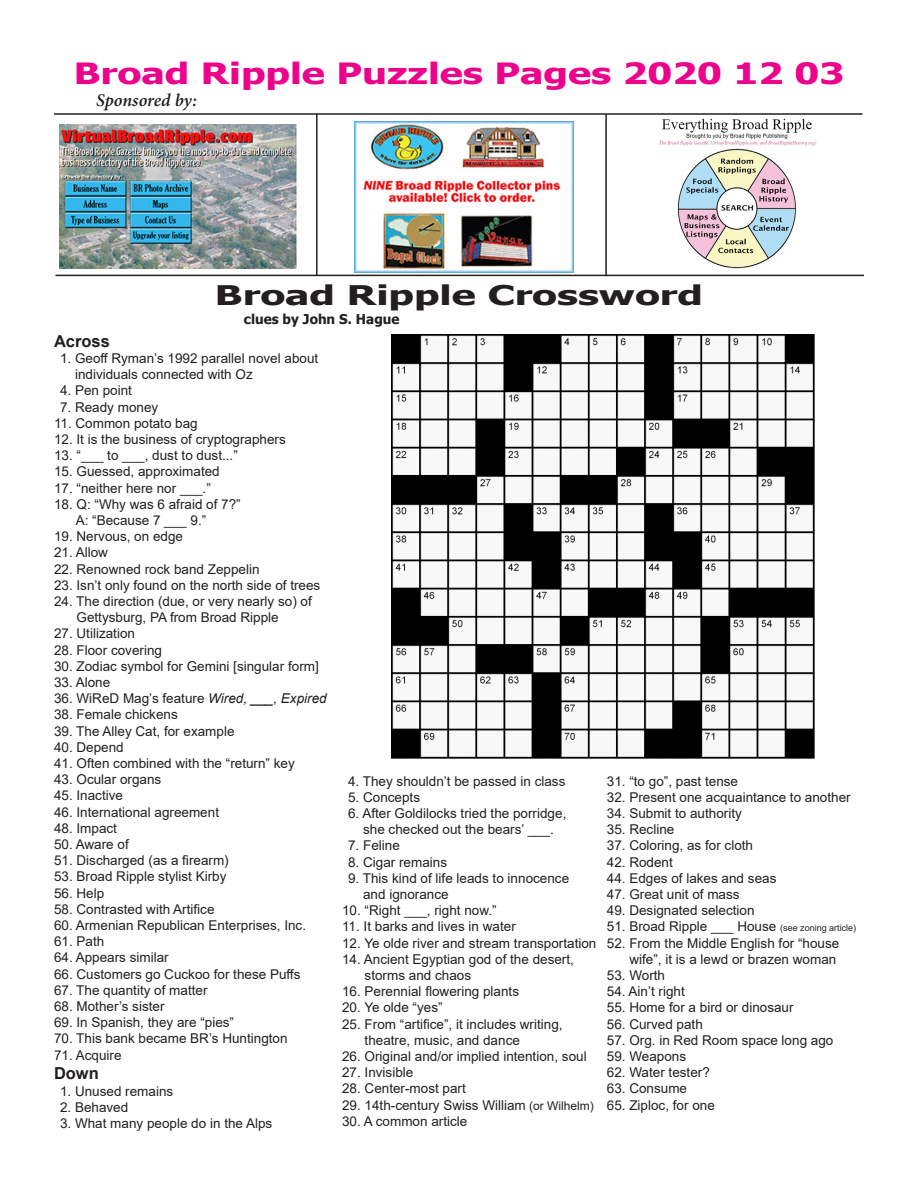
<style>
.page{position:relative;width:918px;height:1188px;background:#fff}
.page>*{position:absolute;margin:0;border:0;box-sizing:border-box;transform-origin:0 0}
.t1{font:700 29.25px "Tahoma";color:#ed028c;scale:1.33 1}
.t2{font:700 27px "Tahoma";color:#231f20;scale:1.5 1}
.t3{font:italic 600 18px "Minion Pro";letter-spacing:-.005em;color:#231f20}
.Crossword_-_ACROSS_D{font:700 16.5px "Arial";color:#231f20}
.RR_Crossword_two_dig{font:13.5px "Arial";color:#231f20}
.RR_Crossword_one_dig{font:13.5px "Arial";color:#231f20}
.body_text{font:700 13.5px "Tahoma";color:#231f20}
.s1{font-style:italic}
.s2{font-size:12px}
.s3{font-size:9px}
</style>
<div class="page">
<img style="left:354px;top:121px;width:219px;height:151px">
<hr style="left:56px;top:275px;width:808px;height:1px;background:#231f20">
<hr style="left:316px;top:114px;width:2px;height:162px;background:#231f20">
<hr style="left:605px;top:114px;width:2px;height:162px;background:#231f20">
<hr style="left:54px;top:113px;width:808px;height:2px;background:#231f20">
<img style="left:59px;top:125px;width:238px;height:143px">
<img style="left:659px;top:118px;width:158px;height:151px">
<img style="left:392px;top:335px;width:423px;height:423px">
<p class="t1" style="left:74px;top:53px;width:581px">Broad Ripple Puzzles Pages 2020 12 03</p>
<p class="t3" style="left:96px;top:88px;width:102px">Sponsored by:</p>
<p class="t2" style="left:215px;top:276px;width:327px">Broad Ripple Crossword</p>
<p class="body_text" style="left:244px;top:310px;width:157px">clues by John S. Hague</p>
<p class="Crossword_-_ACROSS_D" style="left:54px;top:329px;width:57px">Across</p>
<p class="RR_Crossword_one_dig" style="left:60px;top:349px;width:260px">1. Geoff Ryman’s 1992 parallel novel about</p>
<p class="RR_Crossword_one_dig" style="left:75px;top:365px;width:179px">individuals connected with Oz</p>
<p class="RR_Crossword_one_dig" style="left:60px;top:381px;width:74px">4. Pen point</p>
<p class="RR_Crossword_one_dig" style="left:60px;top:398px;width:100px">7. Ready money</p>
<p class="RR_Crossword_two_dig" style="left:54px;top:414px;width:145px">11. Common potato bag</p>
<p class="RR_Crossword_two_dig" style="left:54px;top:430px;width:233px">12. It is the business of cryptographers</p>
<p class="RR_Crossword_two_dig" style="left:54px;top:446px;width:185px">13. “___ to ___, dust to dust...”</p>
<p class="RR_Crossword_two_dig" style="left:54px;top:462px;width:167px">15. Guessed, approximated</p>
<p class="RR_Crossword_two_dig" style="left:54px;top:479px;width:158px">17. “neither here nor ___.”</p>
<p class="RR_Crossword_two_dig" style="left:54px;top:495px;width:188px">18. Q: “Why was 6 afraid of 7?”</p>
<p class="RR_Crossword_two_dig" style="left:76px;top:511px;width:132px">A: “Because 7 ___ 9.”</p>
<p class="RR_Crossword_two_dig" style="left:54px;top:527px;width:131px">19. Nervous, on edge</p>
<p class="RR_Crossword_two_dig" style="left:54px;top:543px;width:56px">21. Allow</p>
<p class="RR_Crossword_two_dig" style="left:54px;top:560px;width:207px">22. Renowned rock band Zeppelin</p>
<p class="RR_Crossword_two_dig" style="left:54px;top:576px;width:268px">23. Isn’t only found on the north side of trees</p>
<p class="RR_Crossword_two_dig" style="left:54px;top:592px;width:259px">24. The direction (due, or very nearly so) of</p>
<p class="RR_Crossword_two_dig" style="left:77px;top:608px;width:204px">Gettysburg, PA from Broad Ripple</p>
<p class="RR_Crossword_two_dig" style="left:54px;top:624px;width:83px">27. Utilization</p>
<p class="RR_Crossword_two_dig" style="left:54px;top:641px;width:110px">28. Floor covering</p>
<p class="RR_Crossword_two_dig" style="left:54px;top:657px;width:266px">30. Zodiac symbol for Gemini [singular form]</p>
<p class="RR_Crossword_two_dig" style="left:54px;top:673px;width:58px">33. Alone</p>
<p class="RR_Crossword_two_dig" style="left:54px;top:689px;width:274px">36. WiReD Mag’s feature <span class="s1">Wired, ___, Expired</span></p>
<p class="RR_Crossword_two_dig" style="left:54px;top:705px;width:125px">38. Female chickens</p>
<p class="RR_Crossword_two_dig" style="left:54px;top:722px;width:182px">39. The Alley Cat, for example</p>
<p class="RR_Crossword_two_dig" style="left:54px;top:738px;width:71px">40. Depend</p>
<p class="RR_Crossword_two_dig" style="left:54px;top:754px;width:242px">41. Often combined with the “return” key</p>
<p class="RR_Crossword_two_dig" style="left:54px;top:770px;width:109px">43. Ocular organs</p>
<p class="RR_Crossword_two_dig" style="left:54px;top:786px;width:71px">45. Inactive</p>
<p class="RR_Crossword_two_dig" style="left:54px;top:803px;width:167px">46. International agreement</p>
<p class="RR_Crossword_two_dig" style="left:54px;top:819px;width:65px">48. Impact</p>
<p class="RR_Crossword_two_dig" style="left:54px;top:835px;width:76px">50. Aware of</p>
<p class="RR_Crossword_two_dig" style="left:54px;top:851px;width:176px">51. Discharged (as a firearm)</p>
<p class="RR_Crossword_two_dig" style="left:54px;top:867px;width:174px">53. Broad Ripple stylist Kirby</p>
<p class="RR_Crossword_two_dig" style="left:54px;top:884px;width:52px">56. Help</p>
<p class="RR_Crossword_two_dig" style="left:54px;top:900px;width:162px">58. Contrasted with Artifice</p>
<p class="RR_Crossword_two_dig" style="left:54px;top:916px;width:254px">60. Armenian Republican Enterprises, Inc.</p>
<p class="RR_Crossword_two_dig" style="left:54px;top:932px;width:52px">61. Path</p>
<p class="RR_Crossword_two_dig" style="left:54px;top:948px;width:116px">64. Appears similar</p>
<p class="RR_Crossword_two_dig" style="left:54px;top:965px;width:248px">66. Customers go Cuckoo for these Puffs</p>
<p class="RR_Crossword_two_dig" style="left:54px;top:981px;width:155px">67. The quantity of matter</p>
<p class="RR_Crossword_two_dig" style="left:54px;top:997px;width:112px">68. Mother’s sister</p>
<p class="RR_Crossword_two_dig" style="left:54px;top:1013px;width:182px">69. In Spanish, they are “pies”</p>
<p class="RR_Crossword_two_dig" style="left:54px;top:1029px;width:235px">70. This bank became BR’s Huntington</p>
<p class="RR_Crossword_two_dig" style="left:54px;top:1046px;width:69px">71. Acquire</p>
<p class="Crossword_-_ACROSS_D" style="left:54px;top:1062px;width:46px">Down</p>
<p class="RR_Crossword_one_dig" style="left:60px;top:1082px;width:115px">1. Unused remains</p>
<p class="RR_Crossword_one_dig" style="left:60px;top:1098px;width:70px">2. Behaved</p>
<p class="RR_Crossword_one_dig" style="left:60px;top:1114px;width:214px">3. What many people do in the Alps</p>
<p class="RR_Crossword_one_dig" style="left:348px;top:772px;width:219px">4. They shouldn’t be passed in class</p>
<p class="RR_Crossword_one_dig" style="left:348px;top:788px;width:74px">5. Concepts</p>
<p class="RR_Crossword_one_dig" style="left:348px;top:804px;width:220px">6. After Goldilocks tried the porridge,</p>
<p class="RR_Crossword_one_dig" style="left:363px;top:820px;width:192px">she checked out the bears’ ___.</p>
<p class="RR_Crossword_one_dig" style="left:348px;top:836px;width:53px">7. Feline</p>
<p class="RR_Crossword_one_dig" style="left:348px;top:853px;width:101px">8. Cigar remains</p>
<p class="RR_Crossword_one_dig" style="left:348px;top:869px;width:223px">9. This kind of life leads to innocence</p>
<p class="RR_Crossword_one_dig" style="left:363px;top:885px;width:87px">and ignorance</p>
<p class="RR_Crossword_two_dig" style="left:342px;top:901px;width:156px">10. “Right ___, right now.”</p>
<p class="RR_Crossword_two_dig" style="left:342px;top:917px;width:175px">11. It barks and lives in water</p>
<p class="RR_Crossword_two_dig" style="left:342px;top:934px;width:256px">12. Ye olde river and stream transportation</p>
<p class="RR_Crossword_two_dig" style="left:342px;top:950px;width:233px">14. Ancient Egyptian god of the desert,</p>
<p class="RR_Crossword_two_dig" style="left:365px;top:966px;width:108px">storms and chaos</p>
<p class="RR_Crossword_two_dig" style="left:342px;top:982px;width:179px">16. Perennial flowering plants</p>
<p class="RR_Crossword_two_dig" style="left:342px;top:998px;width:102px">20. Ye olde “yes”</p>
<p class="RR_Crossword_two_dig" style="left:342px;top:1015px;width:222px">25. From “artifice”, it includes writing,</p>
<p class="RR_Crossword_two_dig" style="left:365px;top:1031px;width:157px">theatre, music, and dance</p>
<p class="RR_Crossword_two_dig" style="left:342px;top:1047px;width:246px">26. Original and/or implied intention, soul</p>
<p class="RR_Crossword_two_dig" style="left:342px;top:1063px;width:73px">27. Invisible</p>
<p class="RR_Crossword_two_dig" style="left:342px;top:1079px;width:125px">28. Center-most part</p>
<p class="RR_Crossword_two_dig" style="left:342px;top:1096px;width:253px">29. 14th-century Swiss William <span class="s2">(or Wilhelm)</span></p>
<p class="RR_Crossword_two_dig" style="left:342px;top:1112px;width:127px">30. A common article</p>
<p class="RR_Crossword_two_dig" style="left:607px;top:772px;width:133px">31. “to go”, past tense</p>
<p class="RR_Crossword_two_dig" style="left:607px;top:788px;width:245px">32. Present one acquaintance to another</p>
<p class="RR_Crossword_two_dig" style="left:607px;top:804px;width:137px">34. Submit to authority</p>
<p class="RR_Crossword_two_dig" style="left:607px;top:820px;width:69px">35. Recline</p>
<p class="RR_Crossword_two_dig" style="left:607px;top:836px;width:148px">37. Coloring, as for cloth</p>
<p class="RR_Crossword_two_dig" style="left:607px;top:853px;width:68px">42. Rodent</p>
<p class="RR_Crossword_two_dig" style="left:607px;top:869px;width:171px">44. Edges of lakes and seas</p>
<p class="RR_Crossword_two_dig" style="left:607px;top:885px;width:134px">47. Great unit of mass</p>
<p class="RR_Crossword_two_dig" style="left:607px;top:901px;width:149px">49. Designated selection</p>
<p class="RR_Crossword_two_dig" style="left:607px;top:917px;width:251px">51. Broad Ripple ___ House <span class="s3">(see zoning article)</span></p>
<p class="RR_Crossword_two_dig" style="left:607px;top:934px;width:234px">52. From the Middle English for “house</p>
<p class="RR_Crossword_two_dig" style="left:629px;top:950px;width:209px">wife”, it is a lewd or brazen woman</p>
<p class="RR_Crossword_two_dig" style="left:607px;top:966px;width:60px">53. Worth</p>
<p class="RR_Crossword_two_dig" style="left:607px;top:982px;width:80px">54. Ain’t right</p>
<p class="RR_Crossword_two_dig" style="left:607px;top:998px;width:188px">55. Home for a bird or dinosaur</p>
<p class="RR_Crossword_two_dig" style="left:607px;top:1015px;width:98px">56. Curved path</p>
<p class="RR_Crossword_two_dig" style="left:607px;top:1031px;width:228px">57. Org. in Red Room space long ago</p>
<p class="RR_Crossword_two_dig" style="left:607px;top:1047px;width:81px">59. Weapons</p>
<p class="RR_Crossword_two_dig" style="left:607px;top:1063px;width:105px">62. Water tester?</p>
<p class="RR_Crossword_two_dig" style="left:607px;top:1079px;width:82px">63. Consume</p>
<p class="RR_Crossword_two_dig" style="left:607px;top:1096px;width:110px">65. Ziploc, for one</p>
</div>
